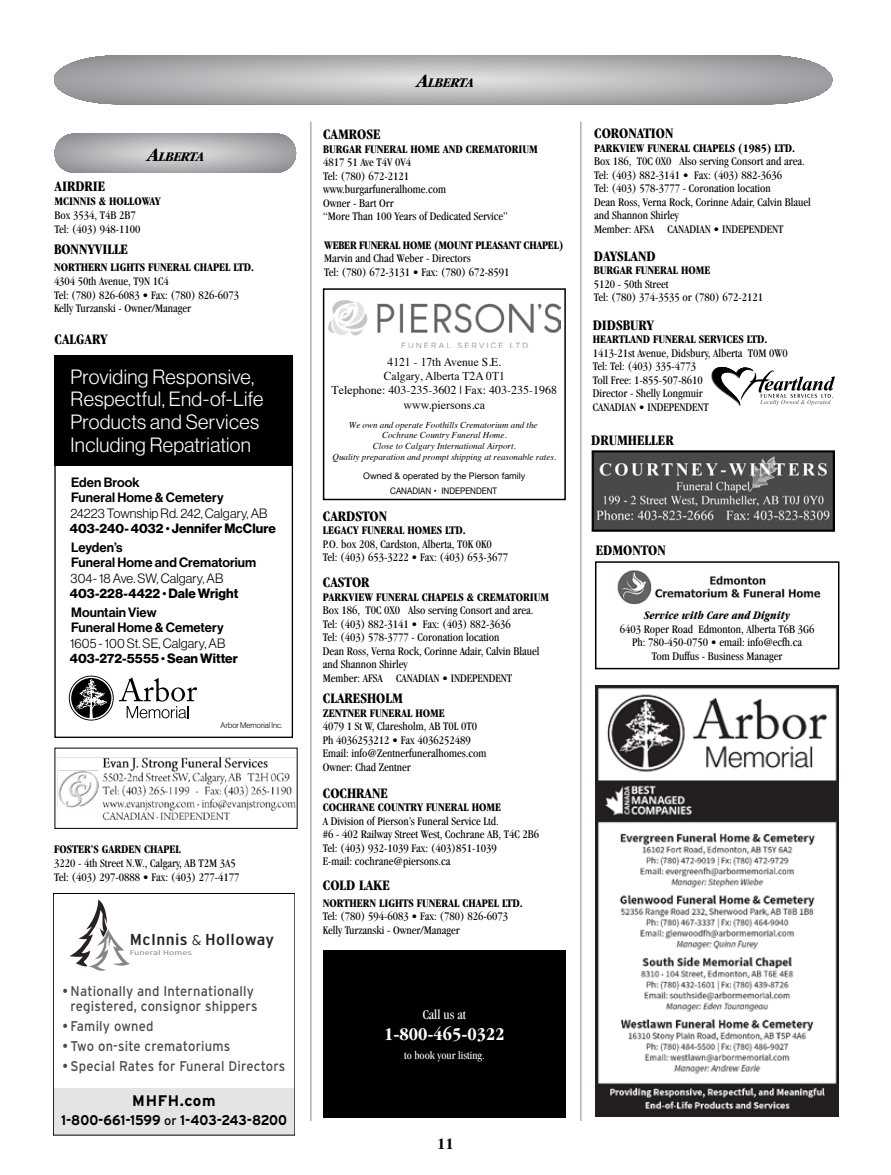
<style>
.page{position:relative;width:891px;height:1175px;background:#fff}
.page>*{position:absolute;margin:0;border:0;box-sizing:border-box;transform-origin:0 0}
.t1{font:20.25px/22.6px "N Haas Grotesk DS Std 45 Lt";letter-spacing:.015em;color:#fff}
.t2{font:700 condensed 18.6px "Garamond";color:#fff}
.t3{font:700 condensed 16.5px "Garamond";color:#000}
.t4{font:15.9px "Interstate Condensed";letter-spacing:.02em;color:#282322;scale:1.26 1}
.t5{font:700 15.3px "Interstate";letter-spacing:.04em;color:#000}
.t6{font:700 condensed 15px "Garamond";color:#000}
.t7{font:14.1px/14.7px "Interstate";letter-spacing:.015em;color:#4b4b4d;text-align:center;scale:.92 1}
.t8{font:700 14.1px "Interstate";color:#000;scale:.92 1}
.t9{font:condensed 13.95px "Garamond";color:#fff}
.t10{font:italic 700 condensed 13.65px "Garamond";color:#000;scale:1.1 1}
.t11{font:13.2px/15.3px "N Haas Grotesk DS Std 65 Md";letter-spacing:.01em;color:#000}
.t12{font:13.2px "N Haas Grotesk DS Std 45 Lt";letter-spacing:.005em;color:#000}
.t13{font:13.2px "N Haas Grotesk DS Std 75 Bd";letter-spacing:.005em;color:#000}
.t14{font:condensed 12px/13.5px "Garamond";color:#000}
.t15{font:700 condensed 12px "Garamond";color:#000}
.t16{font:12px/14.4px "Times";color:#000;text-align:center;scale:.96 1}
.t17{font:700 condensed 12px "Garamond";letter-spacing:-.02em;color:#000}
.t18{font:italic 700 condensed 12px "Garamond";color:#000}
.t19{font:condensed 11.55px "Garamond";color:#fff}
.t20{font:italic 9px/10.8px "Times";color:#000;text-align:center}
.t21{font:9px/15px "Helvetica Neue";color:#000;text-align:center}
.t22{font:7.95px "N Haas Grotesk DS Std 45 Lt";color:#000}
.t23{font:300 6.9px "Interstate Condensed";color:#868684;scale:1.7 1}
.s1{font-size:19.5px}
.s2{font-size:10.65px}
.s3{font-family:"Gibbs";font-size:15.15px}
.s4{font-weight:400;font-size:12.75px}
</style>
<div class="page">
<hr style="left:310px;top:122px;width:1px;height:998px;background:#87888a">
<hr style="left:580px;top:122px;width:1px;height:998px;background:#87888a">
<div style="left:595px;top:561px;width:244px;height:108px;border:2px solid #000"></div>
<svg style="left:54px;top:55px;width:778px;height:49px;background:#b2b4b6"></svg>
<div style="left:323px;top:288px;width:243px;height:212px;border:2px solid #000"></div>
<img style="left:328px;top:300px;width:233px;height:48px">
<img style="left:57px;top:757px;width:239px;height:62px">
<div style="left:53px;top:1088px;width:242px;height:47px;background:#e3e4e4"></div>
<div style="left:53px;top:893px;width:242px;height:242px;border:1px solid #000"></div>
<svg style="left:69px;top:899px;width:61px;height:71px"></svg>
<svg style="left:591px;top:450px;width:243px;height:1px"></svg>
<img style="left:591px;top:451px;width:243px;height:81px">
<svg style="left:711px;top:367px;width:124px;height:39px"></svg>
<div style="left:54px;top:356px;width:239px;height:110px;background:#000"></div>
<svg style="left:69px;top:675px;width:128px;height:45px"></svg>
<div style="left:54px;top:356px;width:239px;height:382px;border:1px solid #000"></div>
<img style="left:617px;top:570px;width:204px;height:35px">
<svg style="left:55px;top:134px;width:241px;height:39px;background:#b2b4b6"></svg>
<img style="left:596px;top:685px;width:243px;height:431px">
<div style="left:323px;top:950px;width:243px;height:167px;background:#000"></div>
<p class="t10" style="left:148px;top:149px;width:52px"><span class="s1">A</span>LBERTA</p>
<p class="t6" style="left:55px;top:178px;width:52px">AIRDRIE</p>
<p class="t15" style="left:55px;top:194px;width:108px">MCINNIS &amp; HOLLOWAY</p>
<p class="t14" style="left:55px;top:208px;width:87px">Box 3534, T4B 2B7<br>Tel: (403) 948-1100</p>
<p class="t6" style="left:54px;top:241px;width:76px">BONNYVILLE</p>
<p class="t15" style="left:54px;top:260px;width:202px">NORTHERN LIGHTS FUNERAL CHAPEL LTD.</p>
<p class="t14" style="left:54px;top:274px;width:187px">4304 50th Avenue, T9N 1C4<br>Tel: (780) 826-6083 • Fax: (780) 826-6073<br>Kelly Turzanski - Owner/Manager</p>
<p class="t6" style="left:55px;top:331px;width:55px">CALGARY</p>
<h1 class="t1" style="left:70px;top:365px;width:194px">Providing Responsive,<br>Respectful, End-of-Life<br>Products and Services<br>Including Repatriation</h1>
<p class="t11" style="left:71px;top:475px;width:154px">Eden Brook<br>Funeral Home &amp; Cemetery</p>
<p class="t12" style="left:71px;top:505px;width:199px">24223 Township Rd. 242, Calgary, AB</p>
<p class="t13" style="left:70px;top:520px;width:208px">403-240- 4032 <span class="s2">•</span> Jennifer McClure</p>
<p class="t11" style="left:71px;top:540px;width:187px">Leyden’s<br>Funeral Home and Crematorium</p>
<p class="t12" style="left:71px;top:570px;width:154px">304- 18 Ave. SW, Calgary, AB</p>
<p class="t13" style="left:70px;top:585px;width:170px">403-228-4422 <span class="s2">•</span> Dale Wright</p>
<p class="t11" style="left:71px;top:605px;width:154px">Mountain View<br>Funeral Home &amp; Cemetery</p>
<p class="t12" style="left:70px;top:635px;width:157px">1605 - 100 St. SE, Calgary, AB</p>
<p class="t13" style="left:70px;top:650px;width:170px">403-272-5555 <span class="s2">•</span> Sean Witter</p>
<p class="t22" style="left:221px;top:720px;width:63px">Arbor Memorial Inc.</p>
<p class="t15" style="left:54px;top:842px;width:128px">FOSTER’S GARDEN CHAPEL</p>
<p class="t14" style="left:54px;top:856px;width:187px">3220 - 4th Street N.W., Calgary, AB T2M 3A5<br>Tel: (403) 297-0888 • Fax: (403) 277-4177</p>
<h3 class="t4" style="left:130px;top:930px;width:116px">McInnis <span class="s3">&amp;</span> Holloway</h3>
<p class="t23" style="left:130px;top:948px;width:38px">Funeral Homes</p>
<p class="t7" style="left:62px;top:983px;width:214px">• Nationally and Internationally registered, consignor shippers</p>
<p class="t7" style="left:62px;top:1018px;width:101px">• Family owned</p>
<p class="t7" style="left:62px;top:1038px;width:184px">• Two on-site crematoriums</p>
<p class="t7" style="left:62px;top:1059px;width:244px">• Special Rates for Funeral Directors</p>
<p class="t5" style="left:132px;top:1092px;width:85px">MHFH.com</p>
<p class="t8" style="left:61px;top:1112px;width:247px">1-800-661-1599 <span class="s4">or</span> 1-403-243-8200</p>
<p class="t10" style="left:417px;top:75px;width:52px"><span class="s1">A</span>LBERTA</p>
<p class="t6" style="left:323px;top:126px;width:59px">CAMROSE</p>
<p class="t15" style="left:323px;top:142px;width:216px">BURGAR FUNERAL HOME AND CREMATORIUM</p>
<p class="t14" style="left:323px;top:156px;width:186px">4817 51 Ave T4V 0V4<br>Tel: (780) 672-2121 www.burgarfuneralhome.com<br>Owner - Bart Orr<br>“More Than 100 Years of Dedicated Service”</p>
<p class="t17" style="left:324px;top:238px;width:241px">WEBER FUNERAL HOME (MOUNT PLEASANT CHAPEL)</p>
<p class="t14" style="left:324px;top:252px;width:187px">Marvin and Chad Weber - Directors<br>Tel: (780) 672-3131 • Fax: (780) 672-8591</p>
<p class="t16" style="left:332px;top:353px;width:237px">4121 - 17th Avenue S.E.<br>Calgary, Alberta T2A 0T1<br>Telephone: 403-235-3602 | Fax: 403-235-1968 www.piersons.ca</p>
<p class="t20" style="left:333px;top:419px;width:225px">We own and operate Foothills Crematorium and the Cochrane Country Funeral Home.<br>Close to Calgary International Airport.<br>Quality preparation and prompt shipping at reasonable rates.</p>
<p class="t21" style="left:363px;top:469px;width:164px">Owned &amp; operated by the Pierson family<br>CANADIAN • INDEPENDENT</p>
<p class="t6" style="left:323px;top:507px;width:66px">CARDSTON</p>
<p class="t15" style="left:323px;top:523px;width:145px">LEGACY FUNERAL HOMES LTD.</p>
<p class="t14" style="left:323px;top:537px;width:187px">P.O. box 208, Cardston, Alberta, T0K 0K0<br>Tel: (403) 653-3222 • Fax: (403) 653-3677</p>
<p class="t6" style="left:323px;top:574px;width:48px">CASTOR</p>
<p class="t15" style="left:323px;top:590px;width:228px">PARKVIEW FUNERAL CHAPELS &amp; CREMATORIUM</p>
<p class="t14" style="left:323px;top:603px;width:218px">Box 186, T0C 0X0 Also serving Consort and area.<br>Tel: (403) 882-3141 • Fax: (403) 882-3636<br>Tel: (403) 578-3777 - Coronation location<br>Dean Ross, Verna Rock, Corinne Adair, Calvin Blauel and Shannon Shirley<br>Member: AFSA CANADIAN • INDEPENDENT</p>
<p class="t6" style="left:323px;top:690px;width:81px">CLARESHOLM</p>
<p class="t15" style="left:323px;top:706px;width:124px">ZENTNER FUNERAL HOME</p>
<p class="t14" style="left:323px;top:719px;width:165px">4079 1 St W, Claresholm, AB T0L 0T0<br>Ph 4036253212 • Fax 4036252489<br>Email: info@Zentnerfuneralhomes.com<br>Owner: Chad Zentner</p>
<p class="t6" style="left:323px;top:784px;width:67px">COCHRANE</p>
<p class="t15" style="left:323px;top:800px;width:180px">COCHRANE COUNTRY FUNERAL HOME</p>
<p class="t14" style="left:323px;top:814px;width:218px">A Division of Pierson’s Funeral Service Ltd.<br>#6 - 402 Railway Street West, Cochrane AB, T4C 2B6<br>Tel: (403) 932-1039 Fax: (403)851-1039<br>E-mail: cochrane@piersons.ca</p>
<p class="t6" style="left:323px;top:876px;width:69px">COLD LAKE</p>
<p class="t15" style="left:323px;top:896px;width:202px">NORTHERN LIGHTS FUNERAL CHAPEL LTD.</p>
<p class="t14" style="left:323px;top:909px;width:187px">Tel: (780) 594-6083 • Fax: (780) 826-6073<br>Kelly Turzanski - Owner/Manager</p>
<p class="t6" style="left:594px;top:125px;width:81px">CORONATION</p>
<p class="t15" style="left:594px;top:141px;width:202px">PARKVIEW FUNERAL CHAPELS (1985) LTD.</p>
<p class="t14" style="left:594px;top:155px;width:218px">Box 186, T0C 0X0 Also serving Consort and area.<br>Tel: (403) 882-3141 • Fax: (403) 882-3636<br>Tel: (403) 578-3777 - Coronation location<br>Dean Ross, Verna Rock, Corinne Adair, Calvin Blauel and Shannon Shirley<br>Member: AFSA CANADIAN • INDEPENDENT</p>
<p class="t6" style="left:594px;top:247px;width:63px">DAYSLAND</p>
<p class="t15" style="left:594px;top:263px;width:118px">BURGAR FUNERAL HOME</p>
<p class="t14" style="left:594px;top:277px;width:171px">5120 - 50th Street<br>Tel: (780) 374-3535 or (780) 672-2121</p>
<p class="t6" style="left:593px;top:316px;width:63px">DIDSBURY</p>
<p class="t15" style="left:593px;top:332px;width:176px">HEARTLAND FUNERAL SERVICES LTD.</p>
<p class="t14" style="left:593px;top:346px;width:197px">1413-21st Avenue, Didsbury, Alberta T0M 0W0<br>Tel: Tel: (403) 335-4773<br>Toll Free: 1-855-507-8610<br>Director - Shelly Longmuir<br>CANADIAN • INDEPENDENT</p>
<p class="t6" style="left:591px;top:432px;width:84px">DRUMHELLER</p>
<p class="t6" style="left:596px;top:542px;width:72px">EDMONTON</p>
<p class="t18" style="left:644px;top:608px;width:147px">Service with Care and Dignity</p>
<p class="t14" style="left:620px;top:622px;width:196px;text-align:center">6403 Roper Road Edmonton, Alberta T6B 3G6<br>Ph: 780-450-0750 • email: info@ecfh.ca<br>Tom Duffus - Business Manager</p>
<p class="t9" style="left:423px;top:1007px;width:45px">Call us at</p>
<h2 class="t2" style="left:384px;top:1024px;width:122px">1-800-465-0322</h2>
<p class="t19" style="left:404px;top:1048px;width:82px">to book your listing.</p>
<h3 class="t3" style="left:437px;top:1134px;width:18px">11</h3>
</div>
